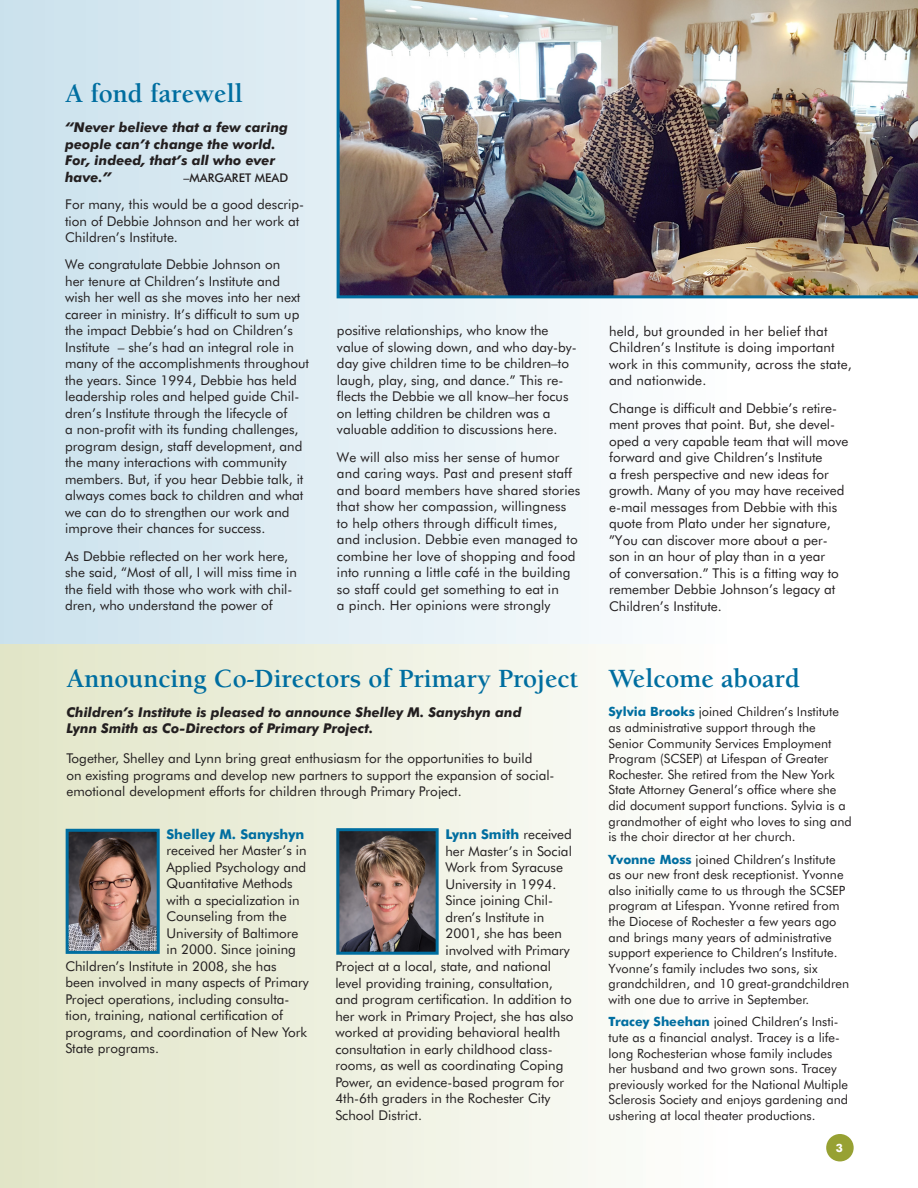
<style>
.page{position:relative;width:918px;height:1188px;background:#fff}
.page>*{position:absolute;margin:0;border:0;box-sizing:border-box;transform-origin:0 0}
.t1{font:700 27px "Berkeley";color:#006ea0}
.t2{font:13.5px/16.5px "Futura BT";color:#231f20}
.t3{font:italic 700 13.5px/16.5px "Futura BT";color:#231f20}
.t4{font:700 13.5px "Futura BT";color:#006ea0}
.t5{font:12.75px/15.6px "Futura BT";color:#231f20}
.t6{font:500 12px "Futura BT";color:#231f20}
.t7{font:700 11.4px "Futura BT";color:#fff}
.s1{font-weight:400;color:#231f20}
.s2{font-weight:700;color:#006ea0}
</style>
<div class="page">
<div style="left:0;top:0;width:732px;height:659px;background:linear-gradient(to right,#cae1ec,#fcfefe)"></div>
<div style="left:0;top:645px;width:730px;height:543px;background:linear-gradient(to right,#e1e5c6,#fdfefd)"></div>
<div style="left:826px;top:1134px;width:28px;height:27px;background:#97a133;border-radius:50%"></div>
<img style="left:337px;top:0;width:581px;height:298px">
<img style="left:70px;top:833px;width:86px;height:117px">
<div style="left:66px;top:829px;width:94px;height:125px;border:3px solid #006ea0"></div>
<img style="left:340px;top:832px;width:95px;height:119px">
<div style="left:336px;top:828px;width:103px;height:127px;border:3px solid #006ea0"></div>
<p class="t1" style="left:65px;top:79px;width:179px">A fond farewell</p>
<p class="t3" style="left:65px;top:119px;width:225px">“Never believe that a few caring people can’t change the world.<br>For, indeed, that’s all who ever have.”</p>
<p class="t6" style="left:183px;top:170px;width:106px">–MARGARET MEAD</p>
<p class="t2" style="left:65px;top:196px;width:240px">For many, this would be a good descrip&shy;tion of Debbie Johnson and her work at<br>Children’s Institute.</p>
<p class="t2" style="left:65px;top:256px;width:245px">We congratulate Debbie Johnson on<br>her tenure at Children’s Institute and wish her well as she moves into her next career in ministry. It’s difficult to sum up the impact Debbie’s had on Children’s Institute – she’s had an integral role in many of the accomplishments throughout the years. Since 1994, Debbie has held leadership roles and helped guide Chil&shy;dren’s Institute through the lifecycle of<br>a non-profit with its funding challenges, program design, staff development, and the many interactions with community members. But, if you hear Debbie talk, it always comes back to children and what we can do to strengthen our work and improve their chances for success.</p>
<p class="t2" style="left:65px;top:548px;width:233px">As Debbie reflected on her work here, she said, “Most of all, I will miss time in the field with those who work with chil&shy;dren, who understand the power of</p>
<p class="t2" style="left:337px;top:322px;width:241px">positive relationships, who know the value of slowing down, and who day-by&shy;day give children time to be children–to laugh, play, sing, and dance.” This re&shy;flects the Debbie we all know–her focus on letting children be children was a valuable addition to discussions here.</p>
<p class="t2" style="left:337px;top:448px;width:245px">We will also miss her sense of humor and caring ways. Past and present staff and board members have shared stories that show her compassion, willingness to help others through difficult times, and inclusion. Debbie even managed to combine her love of shopping and food into running a little café in the building so staff could get something to eat in<br>a pinch. Her opinions were strongly</p>
<p class="t1" style="left:66px;top:664px;width:514px">Announcing Co-Directors of Primary Project</p>
<p class="t3" style="left:66px;top:704px;width:457px">Children’s Institute is pleased to announce Shelley M. Sanyshyn and<br>Lynn Smith as Co-Directors of Primary Project.</p>
<p class="t2" style="left:66px;top:750px;width:490px">Together, Shelley and Lynn bring great enthusiasm for the opportunities to build<br>on existing programs and develop new partners to support the expansion of social&shy;emotional development efforts for children through Primary Project.</p>
<p class="t4" style="left:166px;top:826px;width:140px">Shelley M. Sanyshyn</p>
<p class="t2" style="left:166px;top:842px;width:142px">received her Master’s in</p>
<p class="t2" style="left:166px;top:859px;width:141px">Applied Psychology and</p>
<p class="t2" style="left:166px;top:875px;width:128px">Quantitative Methods</p>
<p class="t2" style="left:166px;top:892px;width:135px">with a specialization in</p>
<p class="t2" style="left:166px;top:908px;width:122px">Counseling from the</p>
<p class="t2" style="left:166px;top:925px;width:134px">University of Baltimore</p>
<p class="t2" style="left:166px;top:941px;width:131px">in 2000. Since joining</p>
<p class="t2" style="left:65px;top:958px;width:213px">Children’s Institute in 2008, she has</p>
<p class="t2" style="left:65px;top:974px;width:245px">been involved in many aspects of Primary</p>
<p class="t2" style="left:65px;top:991px;width:226px">Project operations, including consulta-</p>
<p class="t2" style="left:65px;top:1007px;width:219px">tion, training, national certification of</p>
<p class="t2" style="left:65px;top:1024px;width:243px">programs, and coordination of New York</p>
<p class="t2" style="left:65px;top:1040px;width:95px">State programs.</p>
<p class="t4" style="left:445px;top:826px;width:128px">Lynn Smith <span class="s1">received</span></p>
<p class="t2" style="left:445px;top:843px;width:128px">her Master’s in Social</p>
<p class="t2" style="left:445px;top:859px;width:119px">Work from Syracuse</p>
<p class="t2" style="left:445px;top:876px;width:113px">University in 1994.</p>
<p class="t2" style="left:445px;top:892px;width:109px">Since joining Chil-</p>
<p class="t2" style="left:445px;top:909px;width:100px">dren’s Institute in</p>
<p class="t2" style="left:445px;top:925px;width:118px">2001, she has been</p>
<p class="t2" style="left:445px;top:942px;width:126px">involved with Primary</p>
<p class="t2" style="left:335px;top:958px;width:217px">Project at a local, state, and national</p>
<p class="t2" style="left:335px;top:975px;width:219px">level providing training, consultation,</p>
<p class="t2" style="left:335px;top:991px;width:238px">and program certification. In addition to</p>
<p class="t2" style="left:335px;top:1008px;width:240px">her work in Primary Project, she has also</p>
<p class="t2" style="left:335px;top:1024px;width:226px">worked at providing behavioral health</p>
<p class="t2" style="left:335px;top:1041px;width:219px">consultation in early childhood class-</p>
<p class="t2" style="left:335px;top:1057px;width:230px">rooms, as well as coordinating Coping</p>
<p class="t2" style="left:335px;top:1074px;width:230px">Power, an evidence-based program for</p>
<p class="t2" style="left:335px;top:1090px;width:217px">4th-6th graders in the Rochester City</p>
<p class="t2" style="left:335px;top:1107px;width:88px">School District.</p>
<p class="t2" style="left:609px;top:323px;width:244px">held, but grounded in her belief that Children’s Institute is doing important work in this community, across the state, and nationwide.</p>
<p class="t2" style="left:609px;top:400px;width:241px">Change is difficult and Debbie’s retire&shy;ment proves that point. But, she devel&shy;oped a very capable team that will move forward and give Children’s Institute<br>a fresh perspective and new ideas for growth. Many of you may have received e-mail messages from Debbie with this quote from Plato under her signature, ”You can discover more about a per&shy;son in an hour of play than in a year<br>of conversation.” This is a fitting way to remember Debbie Johnson’s legacy at Children’s Institute.</p>
<p class="t1" style="left:609px;top:664px;width:193px">Welcome aboard</p>
<p class="t5" style="left:609px;top:704px;width:245px"><span class="s2">Sylvia Brooks</span> joined Children’s Institute as administrative support through the Senior Community Services Employment Program (SCSEP) at Lifespan of Greater Rochester. She retired from the New York State Attorney General’s office where she did document support functions. Sylvia is a grandmother of eight who loves to sing and is the choir director at her church.</p>
<p class="t5" style="left:609px;top:851px;width:242px"><span class="s2">Yvonne Moss</span> joined Children’s Institute as our new front desk receptionist. Yvonne also initially came to us through the SCSEP program at Lifespan. Yvonne retired from the Diocese of Rochester a few years ago and brings many years of administrative support experience to Children’s Institute.<br>Yvonne’s family includes two sons, six grandchildren, and 10 great-grandchildren with one due to arrive in September.</p>
<p class="t5" style="left:609px;top:1014px;width:241px"><span class="s2">Tracey Sheehan</span> joined Children’s Insti&shy;tute as a financial analyst. Tracey is a life&shy;long Rochesterian whose family includes her husband and two grown sons. Tracey previously worked for the National Multiple Sclerosis Society and enjoys gardening and ushering at local theater productions.</p>
<p class="t7" style="left:836px;top:1141px;width:9px">3</p>
</div>
